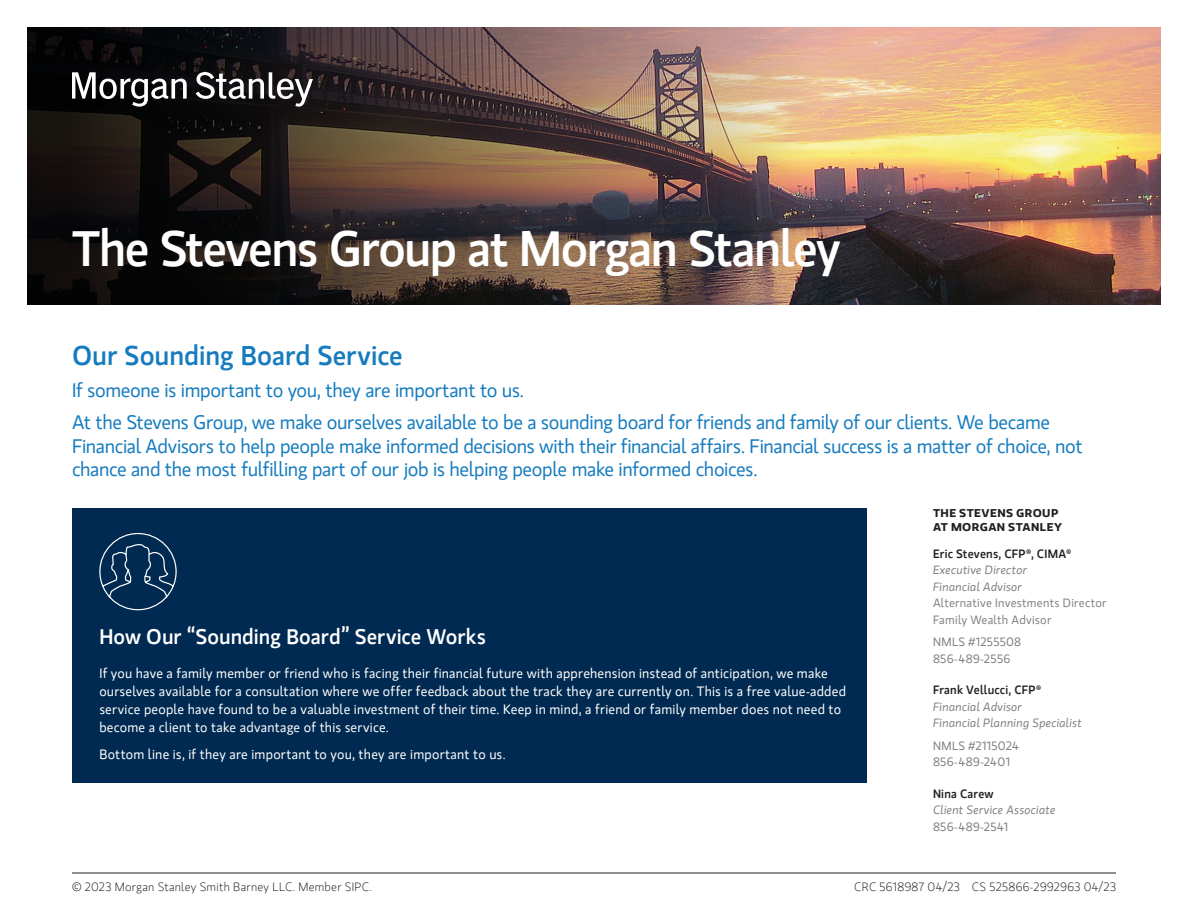
<style>
.page{position:relative;width:1188px;height:918px;background:#fff}
.page>*{position:absolute;margin:0;border:0;box-sizing:border-box;transform-origin:0 0}
.t1{font:500 49.5px "MS Gloriola II Std";letter-spacing:-.03em;color:#fff}
.t2{font:500 27px "MS Gloriola II Std";color:#167cbf}
.t3{font:500 21px "MS Gloriola II Std";color:#fff}
.t4{font:19.5px/32.4px "MS Gloriola II Std";letter-spacing:-.02em;color:#167cbf}
.t5{font:13.5px/18px "MS Gloriola II Std";letter-spacing:.015em;color:#fff}
.t6{font:12px/16.5px "MS Gloriola II Std";letter-spacing:.02em;color:#808285}
.t7{font:italic 12px/16.5px "MS Gloriola II Std";letter-spacing:.015em;color:#808285}
.t8{font:300 12px "MS Gloriola II Std";letter-spacing:.025em;color:#231f20}
.t9{font:500 12px "MS Gloriola II Std";letter-spacing:.02em;color:#231f20}
.t10{font:700 11.25px/13.5px "MS Gloriola II Std";letter-spacing:.03em;color:#231f20;scale:1.1 1}
</style>
<div class="page">
<div style="left:72px;top:509px;width:795px;height:274px;background:#002a51"></div>
<img style="left:27px;top:27px;width:1134px;height:277px">
<svg style="left:99px;top:292px;width:78px;height:319px"></svg>
<svg style="left:72px;top:72px;width:241px;height:35px"></svg>
<hr style="left:72px;top:873px;width:1044px;height:1px;background:#231f20">
<h1 class="t1" style="left:72px;top:214px;width:770px">The Stevens Group at Morgan Stanley</h1>
<h2 class="t2" style="left:72px;top:336px;width:332px">Our Sounding Board Service</h2>
<h3 class="t4" style="left:72px;top:373px;width:980px">If someone is important to you, they are important to us.<br>At the Stevens Group, we make ourselves available to be a sounding board for friends and family of our clients. We became</h3>
<h3 class="t4" style="left:72px;top:434px;width:1012px;line-height:23.4px">Financial Advisors to help people make informed decisions with their financial affairs. Financial success is a matter of choice, not chance and the most fulfilling part of our job is helping people make informed choices.</h3>
<h3 class="t3" style="left:99px;top:621px;width:388px">How Our “Sounding Board” Service Works</h3>
<p class="t5" style="left:99px;top:664px;width:748px">If you have a family member or friend who is facing their financial future with apprehension instead of anticipation, we make ourselves available for a consultation where we offer feedback about the track they are currently on. This is a free value-added service people have found to be a valuable investment of their time. Keep in mind, a friend or family member does not need to become a client to take advantage of this service.</p>
<p class="t5" style="left:99px;top:745px;width:408px">Bottom line is, if they are important to you, they are important to us.</p>
<p class="t10" style="left:933px;top:506px;width:119px">THE STEVENS GROUP<br>AT MORGAN STANLEY</p>
<p class="t9" style="left:933px;top:545px;width:140px">Eric Stevens, CFP®, CIMA®</p>
<p class="t7" style="left:933px;top:562px;width:96px">Executive Director<br>Financial Advisor</p>
<p class="t6" style="left:933px;top:595px;width:175px">Alternative Investments Director<br>Family Wealth Advisor</p>
<p class="t6" style="left:933px;top:634px;width:90px">NMLS #1255508<br>856-489-2556</p>
<p class="t9" style="left:933px;top:682px;width:110px">Frank Vellucci, CFP®</p>
<p class="t7" style="left:933px;top:698px;width:151px">Financial Advisor<br>Financial Planning Specialist</p>
<p class="t6" style="left:933px;top:737px;width:87px">NMLS #2115024<br>856-489-2401</p>
<p class="t9" style="left:933px;top:785px;width:62px">Nina Carew</p>
<p class="t7" style="left:933px;top:802px;width:124px">Client Service Associate</p>
<p class="t6" style="left:933px;top:818px;width:76px">856-489-2541</p>
<p class="t8" style="left:72px;top:879px;width:301px">© 2023 Morgan Stanley Smith Barney LLC. Member SIPC.</p>
<p class="t8" style="left:854px;top:879px;width:263px">CRC 5618987 04/23 CS 525866-2992963 04/23</p>
</div>
